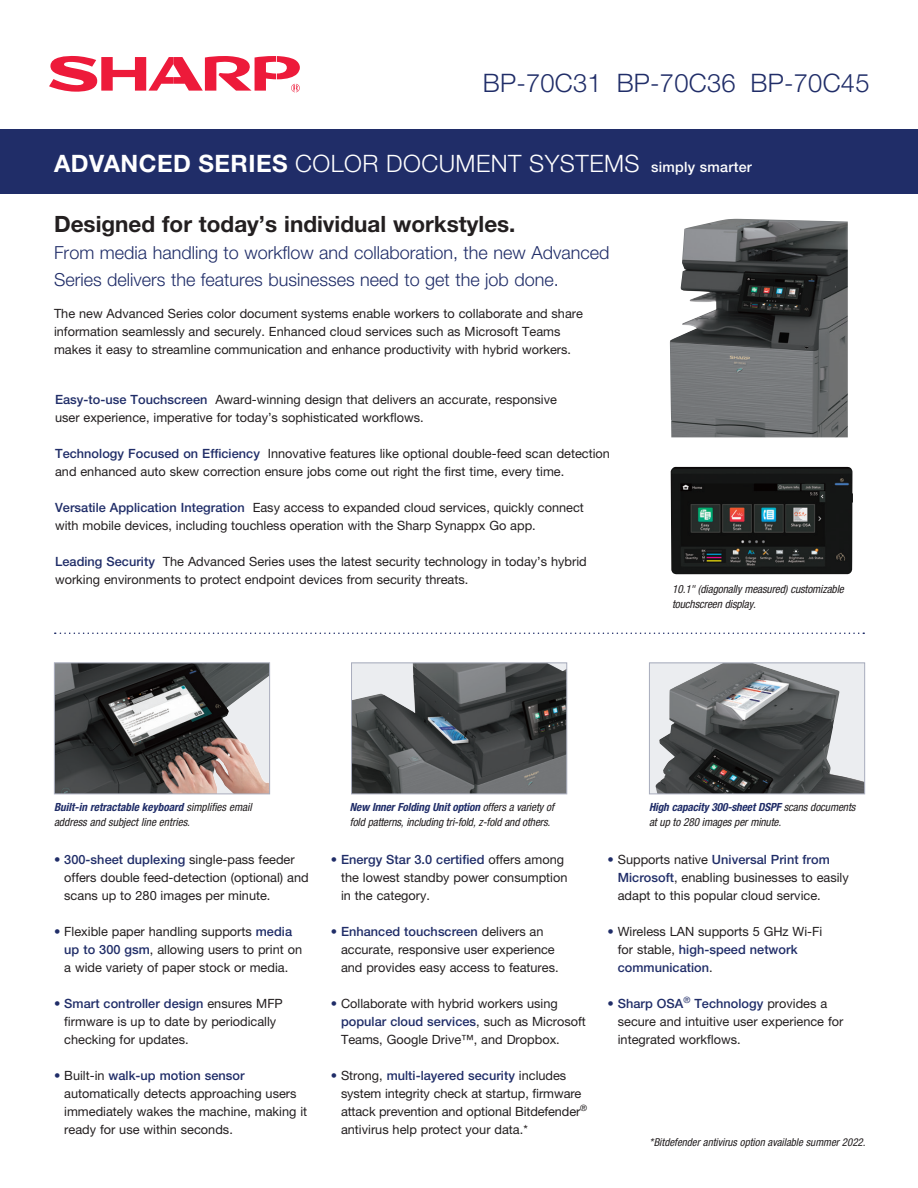
<style>
.page{position:relative;width:918px;height:1188px;background:#fff}
.page>*{position:absolute;margin:0;border:0;box-sizing:border-box;transform-origin:0 0}
.t1{font:300 25.5px "Helvetica Neue LT Std";letter-spacing:.01em;color:#202d68}
.t2{font:300 24px "Helvetica Neue LT Std";letter-spacing:.02em;color:#fff}
.t3{font:700 22.5px "Helvetica Neue LT Std";color:#231f20}
.t4{font:300 18px/27px "Helvetica Neue LT Std";color:#202d68}
.t5{font:12.75px/18px "Helvetica Neue LT Std";color:#231f20}
.t6{font:italic condensed 11.25px/15px "Helvetica Neue LT Std";letter-spacing:-.01em;color:#231f20}
.t7{font:italic condensed 10.8px "Helvetica Neue LT Std";color:#231f20}
.s1{font-weight:700}
.s2{font-weight:500;font-size:14.25px}
.s3{font-weight:500;color:#202d68}
.s4{font-weight:700;color:#202d68}
.s5{color:#202d68}
</style>
<div class="page">
<img style="left:56px;top:665px;width:212px;height:127px">
<div style="left:54px;top:663px;width:216px;height:131px;border:1px solid #a9adbd"></div>
<div style="left:649px;top:663px;width:216px;height:131px;background:#ebedf0"></div>
<img style="left:656px;top:665px;width:207px;height:127px">
<div style="left:649px;top:663px;width:216px;height:131px;border:1px solid #a9adbd"></div>
<img style="left:353px;top:665px;width:212px;height:127px">
<div style="left:351px;top:663px;width:216px;height:131px;border:1px solid #a9adbd"></div>
<svg style="left:49px;top:56px;width:251px;height:36px"></svg>
<div style="left:0;top:130px;width:918px;height:64px;background:#202d68"></div>
<img style="left:670px;top:219px;width:178px;height:218px">
<img style="left:671px;top:467px;width:182px;height:107px">
<svg style="left:55px;top:633px;width:809px;height:1px"></svg>
<h1 class="t1" style="left:483px;top:67px;width:388px">BP-70C31 BP-70C36 BP-70C45</h1>
<h2 class="t2" style="left:54px;top:149px;width:699px"><span class="s1">ADVANCED SERIES</span> COLOR DOCUMENT SYSTEMS <span class="s2">simply smarter</span></h2>
<h3 class="t3" style="left:54px;top:210px;width:463px">Designed for today’s individual workstyles.</h3>
<h3 class="t4" style="left:54px;top:239px;width:557px">From media handling to workflow and collaboration, the new Advanced<br>Series delivers the features businesses need to get the job done.</h3>
<p class="t5" style="left:54px;top:304px;width:530px">The new Advanced Series color document systems enable workers to collaborate and share information seamlessly and securely. Enhanced cloud services such as Microsoft Teams makes it easy to streamline communication and enhance productivity with hybrid workers.</p>
<p class="t5" style="left:55px;top:390px;width:503px"><span class="s3">Easy-to-use Touchscreen</span> Award-winning design that delivers an accurate, responsive user experience, imperative for today’s sophisticated workflows.</p>
<p class="t5" style="left:55px;top:444px;width:556px"><span class="s3">Technology Focused on Efficiency</span> Innovative features like optional double-feed scan detection and enhanced auto skew correction ensure jobs come out right the first time, every time.</p>
<p class="t5" style="left:55px;top:498px;width:530px"><span class="s3">Versatile Application Integration</span> Easy access to expanded cloud services, quickly connect with mobile devices, including touchless operation with the Sharp Synappx Go app.</p>
<p class="t5" style="left:55px;top:552px;width:533px"><span class="s3">Leading Security</span> The Advanced Series uses the latest security technology in today’s hybrid working environments to protect endpoint devices from security threats.</p>
<p class="t6" style="left:672px;top:582px;width:173px">10.1" (diagonally measured) customizable touchscreen display.</p>
<p class="t6" style="left:54px;top:799px;width:199px"><span class="s4">Built-in retractable keyboard</span> simplifies email address and subject line entries.</p>
<p class="t6" style="left:649px;top:799px;width:208px"><span class="s4">High capacity 300-sheet DSPF</span> scans documents at up to 280 images per minute.</p>
<p class="t6" style="left:350px;top:799px;width:206px"><span class="s4">New Inner Folding Unit option</span> offers a variety of fold patterns, including tri-fold, z-fold and others.</p>
<p class="t5" style="left:64px;top:850px;width:246px;text-indent:-10px"><span class="s5">•</span> <span class="s3">300-sheet duplexing</span> single-pass feeder offers double feed-detection (optional) and scans up to 280 images per minute.</p>
<p class="t5" style="left:64px;top:922px;width:239px;text-indent:-10px"><span class="s5">•</span> Flexible paper handling supports <span class="s3">media up to 300 gsm</span>, allowing users to print on a wide variety of paper stock or media.</p>
<p class="t5" style="left:64px;top:994px;width:220px;text-indent:-10px"><span class="s5">•</span> <span class="s3">Smart controller design</span> ensures MFP firmware is up to date by periodically checking for updates.</p>
<p class="t5" style="left:64px;top:1066px;width:244px;text-indent:-10px"><span class="s5">•</span> Built-in <span class="s3">walk-up motion sensor </span>automatically detects approaching users immediately wakes the machine, making it ready for use within seconds.</p>
<p class="t5" style="left:341px;top:851px;width:228px;text-indent:-10px"><span class="s5">•</span> <span class="s3">Energy Star 3.0 certified</span> offers among the lowest standby power consumption in the category.</p>
<p class="t5" style="left:341px;top:923px;width:219px;text-indent:-10px"><span class="s5">•</span> <span class="s3">Enhanced touchscreen</span> delivers an accurate, responsive user experience and provides easy access to features.</p>
<p class="t5" style="left:341px;top:995px;width:246px;text-indent:-10px"><span class="s5">•</span> Collaborate with hybrid workers using <span class="s3">popular cloud services</span>, such as Microsoft<br>Teams, Google Drive™, and Dropbox.</p>
<p class="t5" style="left:341px;top:1067px;width:248px;text-indent:-10px"><span class="s5">•</span> Strong, <span class="s3">multi-layered security</span> includes system integrity check at startup, firmware attack prevention and optional Bitdefender<sup>® </sup>antivirus help protect your data.*</p>
<p class="t5" style="left:618px;top:850px;width:233px;text-indent:-10px"><span class="s5">•</span> Supports native <span class="s3">Universal Print from<br>Microsoft</span>, enabling businesses to easily adapt to this popular cloud service.</p>
<p class="t5" style="left:618px;top:922px;width:206px;text-indent:-10px"><span class="s5">•</span> Wireless LAN supports 5 GHz Wi-Fi for stable, <span class="s3">high-speed network communication</span>.</p>
<p class="t5" style="left:618px;top:994px;width:227px;text-indent:-10px"><span class="s5">•</span> <span class="s3">Sharp OSA</span><sup>®</sup> <span class="s3">Technology</span> provides a secure and intuitive user experience for integrated workflows.</p>
<p class="t7" style="left:649px;top:1136px;width:218px">*Bitdefender antivirus option available summer 2022.</p>
</div>
